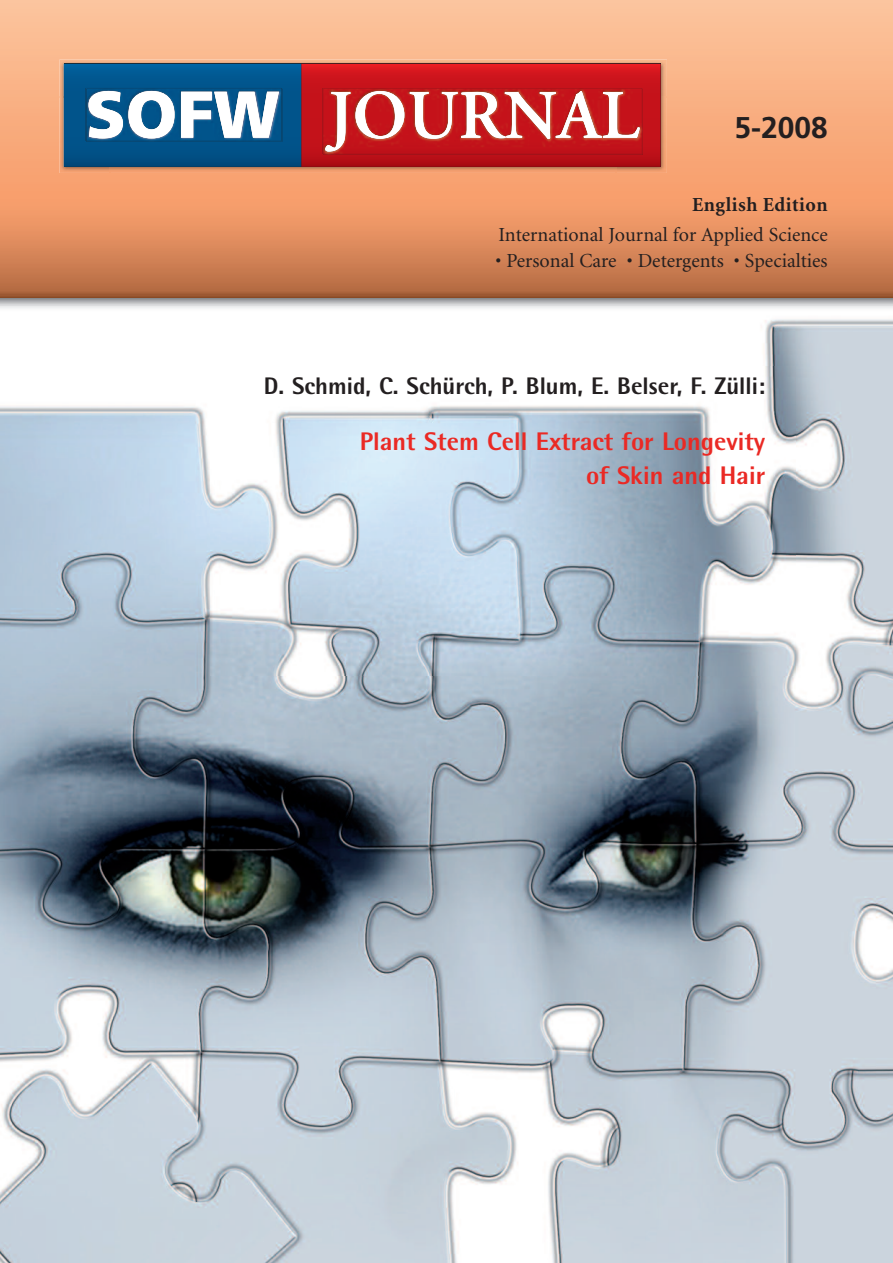
<style>
.page{position:relative;width:893px;height:1263px;background:#fff}
.page>*{position:absolute;margin:0;border:0;box-sizing:border-box;transform-origin:0 0}
.t1{font:700 30px "Frutiger CE";color:#231f20}
.t2{font:800 25.5px/34.5px "Rotis Semi Sans";color:#ea2924;text-align:right}
.t3{font:800 24px "Rotis Semi Sans";color:#231f20}
.t4{font:19.95px "Minion";color:#231f20}
.t5{font:700 19.95px "Minion";letter-spacing:.025em;color:#231f20}
</style>
<div class="page">
<img style="left:0;top:319px;width:893px;height:944px">
<svg style="left:0;top:0;width:893px;height:298px;background:#e99e72"></svg>
<img style="left:60px;top:60px;width:607px;height:37px">
<img style="left:60px;top:97px;width:50px;height:76px">
<img style="left:616px;top:97px;width:51px;height:76px">
<img style="left:110px;top:167px;width:506px;height:6px">
<svg style="left:64px;top:64px;width:597px;height:103px"></svg>
<img style="left:210px;top:366px;width:585px;height:309px">
<h1 class="t1" style="left:734px;top:115px;width:95px">5-2008</h1>
<p class="t5" style="left:692px;top:197px;width:137px">English Edition</p>
<p class="t4" style="left:498px;top:227px;width:331px">International Journal for Applied Science</p>
<p class="t4" style="left:496px;top:252px;width:334px">• Personal Care • Detergents • Specialties</p>
<p class="t3" style="left:264px;top:377px;width:503px">D. Schmid, C. Schürch, P. Blum, E. Belser, F. Zülli:</p>
<p class="t2" style="left:360px;top:426px;width:407px">Plant Stem Cell Extract for Longevity of Skin and Hair</p>
</div>
